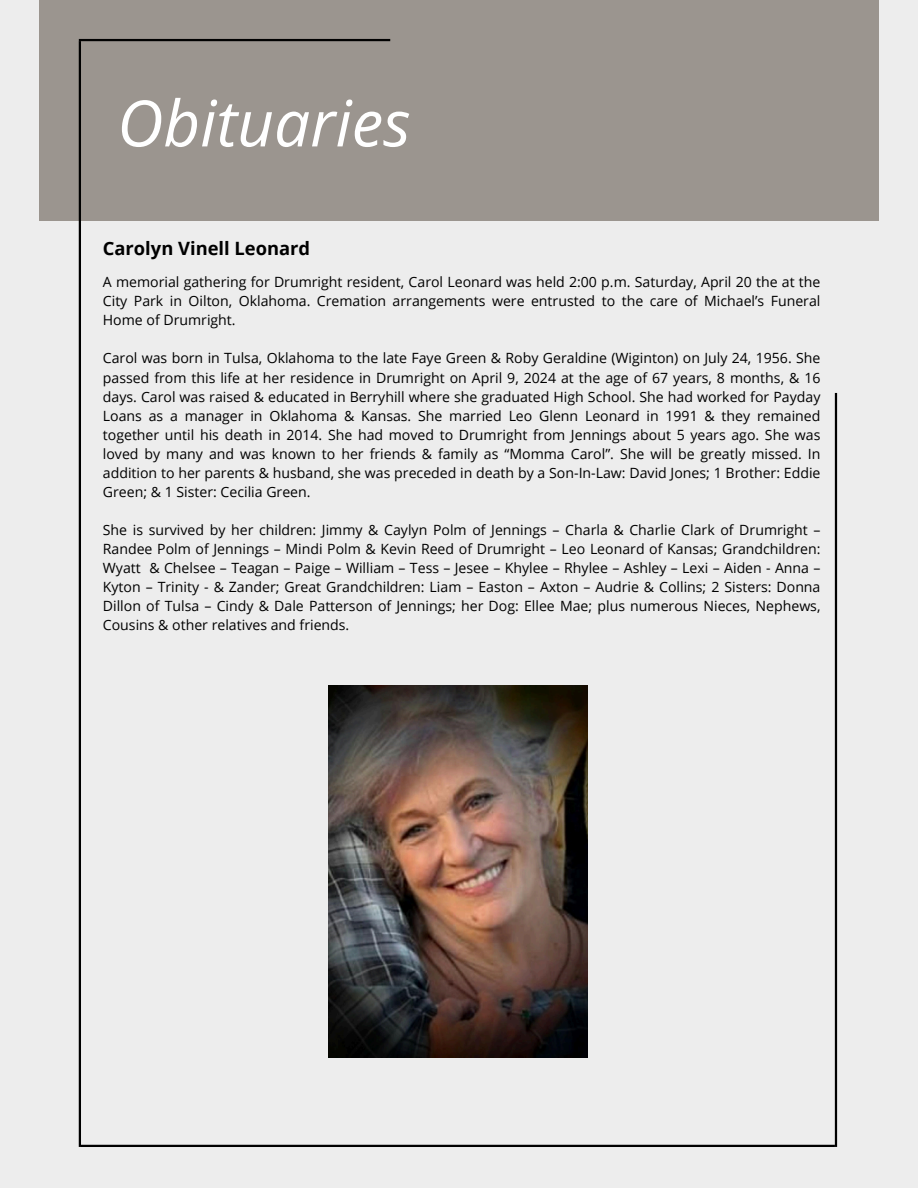
<style>
.page{position:relative;width:918px;height:1188px;background:#ededed}
.page>*{position:absolute;margin:0;border:0;box-sizing:border-box;transform-origin:0 0}
.t1{font:italic 63.9px "Open Sans";color:#fff}
.t2{font:700 18.3px "Open Sans";color:#000}
.t3{font:14.1px/19px "Open Sans";color:#000;text-align:justify}
</style>
<div class="page">
<div style="left:39px;top:0;width:840px;height:221px;background:#9b958f"></div>
<hr style="left:835px;top:393px;width:2px;height:754px;background:#000">
<hr style="left:79px;top:41px;width:2px;height:1106px;background:#000">
<hr style="left:79px;top:39px;width:311px;height:2px;background:#000">
<hr style="left:81px;top:1145px;width:754px;height:2px;background:#000">
<img style="left:329px;top:686px;width:258px;height:371px">
<p class="t1" style="left:117px;top:78px;width:295px">Obituaries</p>
<p class="t2" style="left:103px;top:235px;width:209px">Carolyn Vinell Leonard</p>
<p class="t3" style="left:103px;top:272px;width:719px">A memorial gathering for Drumright resident, Carol Leonard was held 2:00 p.m. Saturday, April 20 the at the City Park in Oilton, Oklahoma. Cremation arrangements were entrusted to the care of Michael’s Funeral Home of Drumright.</p>
<p class="t3" style="left:103px;top:348px;width:719px">Carol was born in Tulsa, Oklahoma to the late Faye Green &amp; Roby Geraldine (Wiginton) on July 24, 1956. She passed from this life at her residence in Drumright on April 9, 2024 at the age of 67 years, 8 months, &amp; 16 days. Carol was raised &amp; educated in Berryhill where she graduated High School. She had worked for Payday Loans as a manager in Oklahoma &amp; Kansas. She married Leo Glenn Leonard in 1991 &amp; they remained together until his death in 2014. She had moved to Drumright from Jennings about 5 years ago. She was loved by many and was known to her friends &amp; family as “Momma Carol”. She will be greatly missed. In addition to her parents &amp; husband, she was preceded in death by a Son-In-Law: David Jones; 1 Brother: Eddie Green; &amp; 1 Sister: Cecilia Green.</p>
<p class="t3" style="left:103px;top:520px;width:719px">She is survived by her children: Jimmy &amp; Caylyn Polm of Jennings – Charla &amp; Charlie Clark of Drumright – Randee Polm of Jennings – Mindi Polm &amp; Kevin Reed of Drumright – Leo Leonard of Kansas; Grandchildren:<br>Wyatt &amp; Chelsee – Teagan – Paige – William – Tess – Jesee – Khylee – Rhylee – Ashley – Lexi – Aiden - Anna – Kyton – Trinity - &amp; Zander; Great Grandchildren: Liam – Easton – Axton – Audrie &amp; Collins; 2 Sisters: Donna Dillon of Tulsa – Cindy &amp; Dale Patterson of Jennings; her Dog: Ellee Mae; plus numerous Nieces, Nephews, Cousins &amp; other relatives and friends.</p>
</div>
